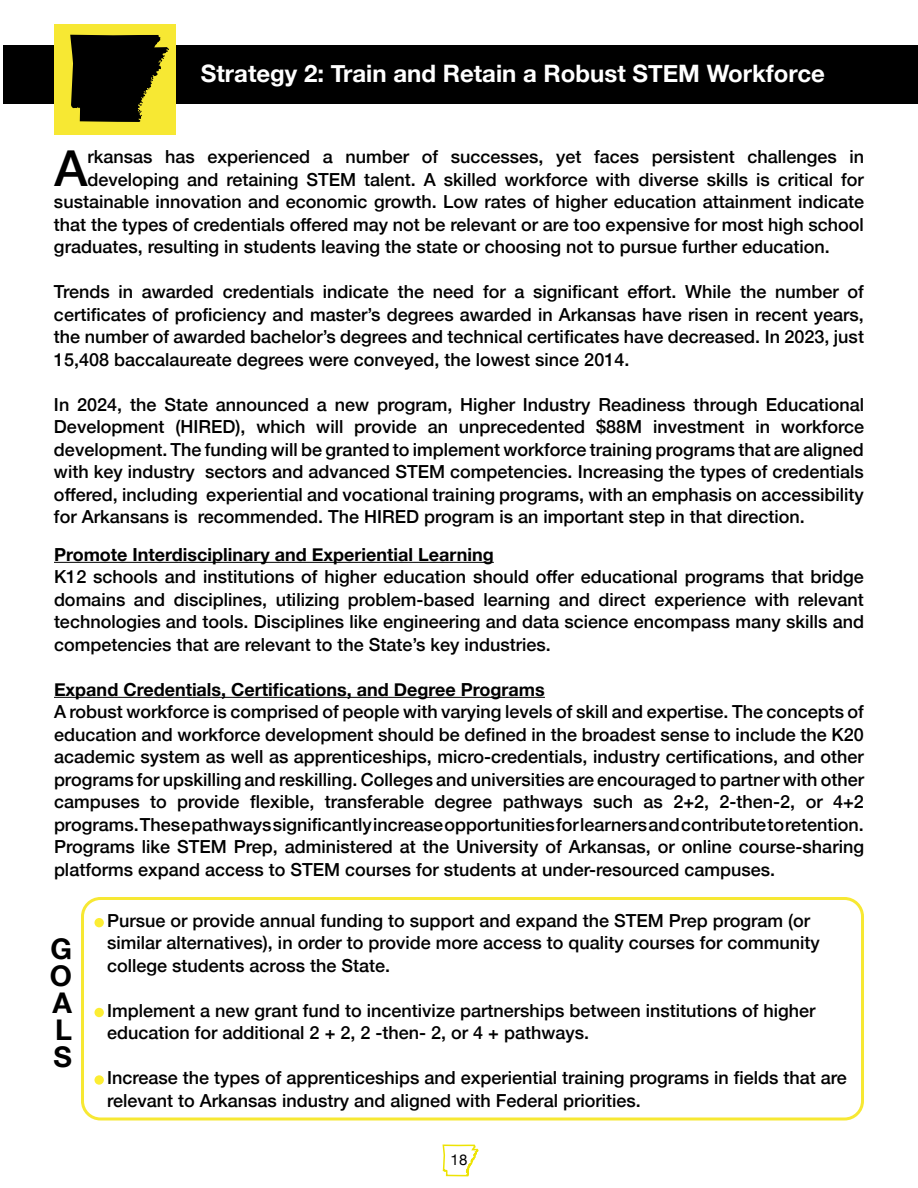
<style>
.page{position:relative;width:918px;height:1188px;background:#fff}
.page>*{position:absolute;margin:0;border:0;box-sizing:border-box;transform-origin:0 0}
.t1{font:500 49.5px "Helvetica Neue";color:#000}
.t2{font:700 28.5px/27px "Helvetica Neue";color:#000;text-align:justify}
.t3{font:700 24px "Helvetica Neue";color:#fff}
.t4{font:500 18px/22.5px "Helvetica Neue";color:#000;text-align:justify}
.t5{font:700 18px "Helvetica Neue";color:#000}
.t6{font:15px "Helvetica Neue";color:#000}
</style>
<div class="page">
<div style="left:3px;top:45px;width:915px;height:59px;background:#000"></div>
<div style="left:54px;top:24px;width:121px;height:111px;background:#f7e833"></div>
<svg style="left:70px;top:35px;width:99px;height:87px"></svg>
<svg style="left:442px;top:1144px;width:37px;height:33px"></svg>
<hr style="left:54px;top:562px;width:440px;height:1px;background:#000">
<hr style="left:54px;top:697px;width:491px;height:1px;background:#000">
<div style="left:81px;top:897px;width:783px;height:224px;border:3px solid #f7e833;border-radius:18px"></div>
<div style="left:94px;top:918px;width:10px;height:9px;background:#fced33;border-radius:50%"></div>
<div style="left:94px;top:1008px;width:10px;height:9px;background:#fced33;border-radius:50%"></div>
<div style="left:94px;top:1075px;width:10px;height:10px;background:#fced33;border-radius:50%"></div>
<h3 class="t3" style="left:201px;top:54px;width:626px">Strategy 2: Train and Retain a Robust STEM Workforce</h3>
<h1 class="t1" style="left:54px;top:128px;width:35px">A</h1>
<p class="t4" style="left:87px;top:144px;width:778px">rkansas has experienced a number of successes, yet faces persistent challenges in</p>
<p class="t4" style="left:87px;top:166px;width:778px">developing and retaining STEM talent. A skilled workforce with diverse skills is critical for</p>
<p class="t4" style="left:54px;top:189px;width:812px">sustainable innovation and economic growth. Low rates of higher education attainment indicate</p>
<p class="t4" style="left:54px;top:211px;width:812px">that the types of credentials offered may not be relevant or are too expensive for most high school</p>
<p class="t4" style="left:54px;top:234px;width:777px">graduates, resulting in students leaving the state or choosing not to pursue further education.</p>
<p class="t4" style="left:54px;top:279px;width:812px">Trends in awarded credentials indicate the need for a significant effort. While the number of certificates of proficiency and master’s degrees awarded in Arkansas have risen in recent years, the number of awarded bachelor’s degrees and technical certificates have decreased. In 2023, just 15,408 baccalaureate degrees were conveyed, the lowest since 2014.</p>
<p class="t4" style="left:54px;top:391px;width:812px">In 2024, the State announced a new program, Higher Industry Readiness through Educational Development (HIRED), which will provide an unprecedented $88M investment in workforce development. The funding will be granted to implement workforce training programs that are aligned with key industry sectors and advanced STEM competencies. Increasing the types of credentials offered, including experiential and vocational training programs, with an emphasis on accessibility for Arkansans is recommended. The HIRED program is an important step in that direction.</p>
<p class="t5" style="left:54px;top:540px;width:441px">Promote Interdisciplinary and Experiential Learning</p>
<p class="t4" style="left:54px;top:564px;width:812px">K12 schools and institutions of higher education should offer educational programs that bridge domains and disciplines, utilizing problem-based learning and direct experience with relevant technologies and tools. Disciplines like engineering and data science encompass many skills and competencies that are relevant to the State’s key industries.</p>
<p class="t5" style="left:54px;top:675px;width:492px">Expand Credentials, Certifications, and Degree Programs</p>
<p class="t4" style="left:54px;top:699px;width:812px">A robust workforce is comprised of people with varying levels of skill and expertise. The concepts of education and workforce development should be defined in the broadest sense to include the K20 academic system as well as apprenticeships, micro-credentials, industry certifications, and other programs for upskilling and reskilling. Colleges and universities are encouraged to partner with other campuses to provide flexible, transferable degree pathways such as 2+2, 2-then-2, or 4+2 programs. These pathways significantly increase opportunities for learners and contribute to retention.<br>Programs like STEM Prep, administered at the University of Arkansas, or online course-sharing platforms expand access to STEM courses for students at under-resourced campuses.</p>
<p class="t4" style="left:107px;top:907px;width:714px;text-align:left">Pursue or provide annual funding to support and expand the STEM Prep program (or similar alternatives), in order to provide more access to quality courses for community college students across the State.</p>
<p class="t4" style="left:107px;top:997px;width:710px">Implement a new grant fund to incentivize partnerships between institutions of higher education for additional 2 + 2, 2 -then- 2, or 4 + pathways.</p>
<p class="t4" style="left:107px;top:1065px;width:741px">Increase the types of apprenticeships and experiential training programs in fields that are relevant to Arkansas industry and aligned with Federal priorities.</p>
<h2 class="t2" style="left:50px;top:936px;width:24px">G O A L S</h2>
<p class="t6" style="left:451px;top:1149px;width:18px">18</p>
</div>
